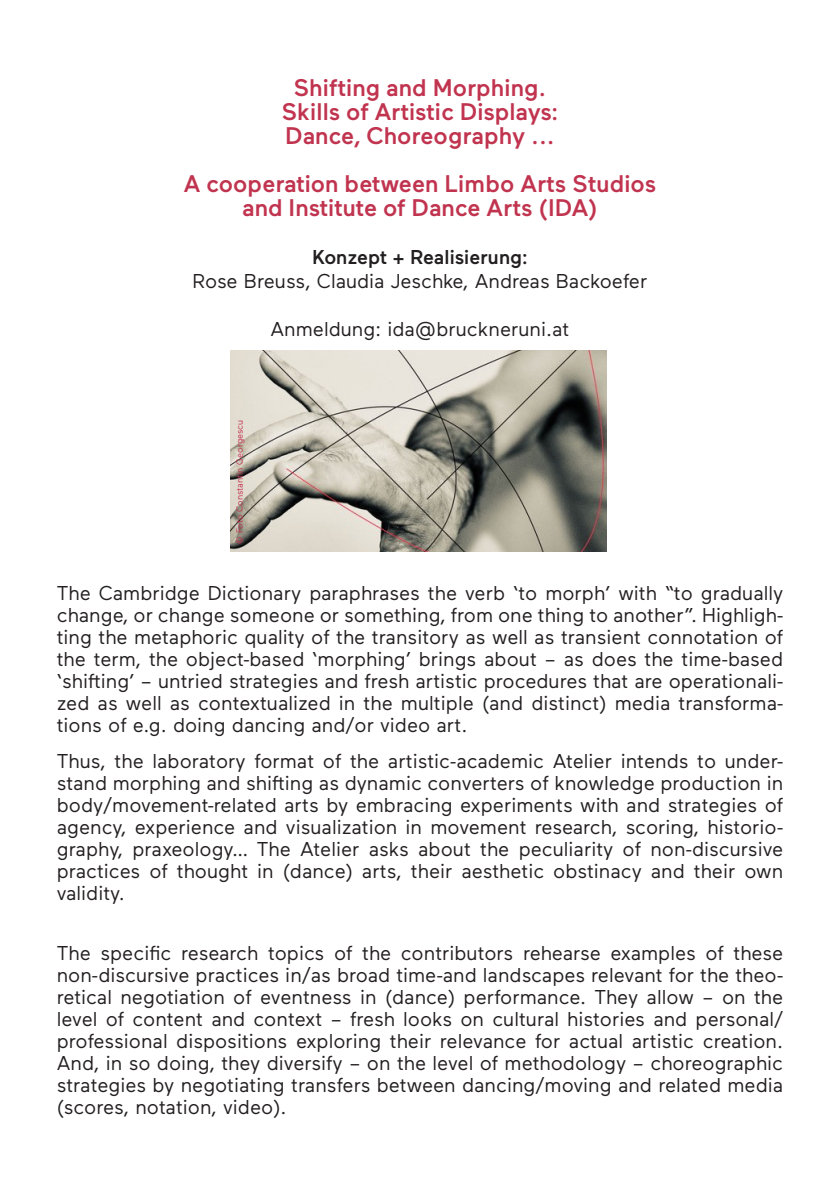
<style>
.page{position:relative;width:840px;height:1191px;background:#fff}
.page>*{position:absolute;margin:0;border:0;box-sizing:border-box;transform-origin:0 0}
.Programm{font:500 24px "Maax";color:#c1344f}
.Programm-2{font:20px/22px "Maax";color:#231f20;text-align:justify}
.Programm-3{font:500 20px "Maax";color:#231f20}
.Copyright{font:9px "Maax";color:#c1344f}
</style>
<div class="page">
<img style="left:231px;top:350px;width:375px;height:202px">
<p class="Programm" style="left:293px;top:75px;width:254px">Shifting and Morphing.</p>
<p class="Programm" style="left:281px;top:99px;width:278px">Skills of Artistic Displays:</p>
<p class="Programm" style="left:285px;top:123px;width:271px">Dance, Choreography ...</p>
<p class="Programm" style="left:183px;top:171px;width:474px">A cooperation between Limbo Arts Studios</p>
<p class="Programm" style="left:242px;top:195px;width:357px">and Institute of Dance Arts (IDA)</p>
<p class="Programm-3" style="left:312px;top:246px;width:217px">Konzept + Realisierung:</p>
<p class="Programm-2" style="left:192px;top:269px;width:456px">Rose Breuss, Claudia Jeschke, Andreas Backoefer</p>
<p class="Programm-2" style="left:270px;top:317px;width:300px">Anmeldung: ida@bruckneruni.at</p>
<p class="Copyright" style="left:233px;top:543px;width:125px;rotate:-90deg">© Foto Constantin Georgescu</p>
<p class="Programm-2" style="left:57px;top:581px;width:727px">The Cambridge Dictionary paraphrases the verb ‘to morph’ with “to gradually change, or change someone or something, from one thing to another”. Highligh&shy;ting the metaphoric quality of the transitory as well as transient connotation of the term, the object-based ‘morphing’ brings about – as does the time-based ‘shifting’ – untried strategies and fresh artistic procedures that are operationali&shy;zed as well as contextualized in the multiple (and distinct) media transforma&shy;tions of e.g. doing dancing and/or video art.</p>
<p class="Programm-2" style="left:57px;top:749px;width:727px">Thus, the laboratory format of the artistic-academic Atelier intends to under&shy;stand morphing and shifting as dynamic converters of knowledge production in body/movement-related arts by embracing experiments with and strategies of agency, experience and visualization in movement research, scoring, historio&shy;graphy, praxeology… The Atelier asks about the peculiarity of non-discursive practices of thought in (dance) arts, their aesthetic obstinacy and their own validity.</p>
<p class="Programm-2" style="left:57px;top:941px;width:727px">The specific research topics of the contributors rehearse examples of these non-discursive practices in/as broad time-and landscapes relevant for the theo&shy;retical negotiation of eventness in (dance) performance. They allow – on the level of content and context – fresh looks on cultural histories and personal/ professional dispositions exploring their relevance for actual artistic creation.<br>And, in so doing, they diversify – on the level of methodology – choreographic strategies by negotiating transfers between dancing/moving and related media (scores, notation, video).</p>
</div>
